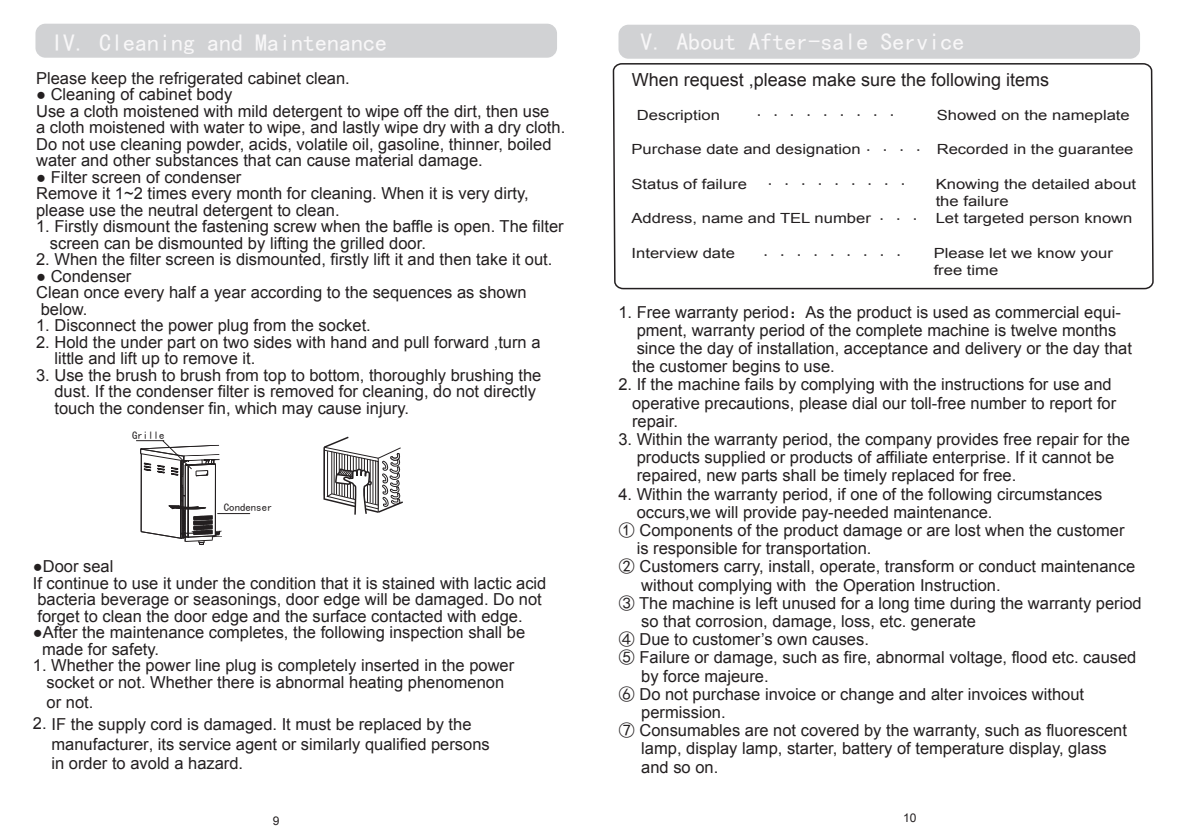
<style>
.page{position:relative;width:1190px;height:836px;background:#fff}
.page>*{position:absolute;margin:0;border:0;box-sizing:border-box;transform-origin:0 0}
.t1{font:24px "Sim Hei";color:#f8f7f8}
.t2{font:18px "Arial";color:#231f20}
.t3{font:16.5px/16.5px "Arial";color:#231f20}
.t4{font:14px/17.3px "Arial";color:#231f20;scale:1.19 1}
.t5{font:14px "FZSTK GBK1 0";color:#231f20;scale:1.19 1}
.t6{font:12px "Arial";color:#231f20}
.t7{font:10.8px "Sim Hei";color:#231f20}
.s1{font-family:"Sim Hei"}
</style>
<div class="page">
<div style="left:618px;top:25px;width:522px;height:34px;background:#d1d2d4;border-radius:10px"></div>
<svg style="left:612px;top:63px;width:542px;height:227px"></svg>
<div style="left:35px;top:24px;width:522px;height:34px;background:#d1d2d4;border-radius:10px"></div>
<svg style="left:323px;top:436px;width:80px;height:79px"></svg>
<hr style="left:218px;top:513px;width:32px;height:1px;background:#231f20">
<svg style="left:136px;top:440px;width:86px;height:105px"></svg>
<p class="t1" style="left:51px;top:31px;width:338px">IV. Cleaning and Maintenance</p>
<p class="t3" style="left:36px;top:70px;width:315px">Please keep the refrigerated cabinet clean.</p>
<p class="t3" style="left:36px;top:86px;width:531px">● Cleaning of cabinet body<br>Use a cloth moistened with mild detergent to wipe off the dirt, then use<br>a cloth moistened with water to wipe, and lastly wipe dry with a dry cloth.<br>Do not use cleaning powder, acids, volatile oil, gasoline, thinner, boiled water and other substances that can cause material damage.</p>
<p class="t3" style="left:36px;top:169px;width:494px">● Filter screen of condenser<br>Remove it 1~2 times every month for cleaning. When it is very dirty, please use the neutral detergent to clean.</p>
<p class="t3" style="left:50px;top:218px;width:515px;text-indent:-14px">1. Firstly dismount the fastening screw when the baffle is open. The filter screen can be dismounted by lifting the grilled door.</p>
<p class="t3" style="left:36px;top:251px;width:518px">2. When the filter screen is dismounted, firstly lift it and then take it out.</p>
<p class="t3" style="left:36px;top:268px;width:492px">● Condenser<br>Clean once every half a year according to the sequences as shown below.</p>
<p class="t3" style="left:36px;top:317px;width:336px">1. Disconnect the power plug from the socket.</p>
<p class="t3" style="left:54px;top:334px;width:488px;text-indent:-18px">2. Hold the under part on two sides with hand and pull forward ,turn a little and lift up to remove it.</p>
<p class="t3" style="left:54px;top:367px;width:488px;text-indent:-18px">3. Use the brush to brush from top to bottom, thoroughly brushing the dust. If the condenser filter is removed for cleaning, do not directly touch the condenser fin, which may cause injury.</p>
<p class="t7" style="left:132px;top:429px;width:34px">Grille</p>
<p class="t7" style="left:224px;top:501px;width:50px">Condenser</p>
<p class="t3" style="left:33px;top:559px;width:515px">●Door seal<br>If continue to use it under the condition that it is stained with lactic acid bacteria beverage or seasonings, door edge will be damaged. Do not forget to clean the door edge and the surface contacted with edge.</p>
<p class="t3" style="left:42px;top:625px;width:485px;text-indent:-9px">●After the maintenance completes, the following inspection shall be made for safety.</p>
<p class="t3" style="left:33px;top:658px;width:483px;text-align:center">1. Whether the power line plug is completely inserted in the power socket or not. Whether there is abnormal heating phenomenon</p>
<p class="t3" style="left:47px;top:694px;width:48px">or not.</p>
<p class="t3" style="left:33px;top:716px;width:440px">2. IF the supply cord is damaged. It must be replaced by the</p>
<p class="t3" style="left:52px;top:734px;width:440px;line-height:19.8px">manufacturer, its service agent or similarly qualified persons in order to avold a hazard.</p>
<p class="t6" style="left:273px;top:813px;width:8px">9</p>
<p class="t1" style="left:640px;top:29px;width:325px">V. About After-sale Service</p>
<p class="t2" style="left:632px;top:68px;width:419px">When request ,please make sure the following items</p>
<p class="t5" style="left:757px;top:103px;width:127px">．．．．．．．．．</p>
<p class="t4" style="left:937px;top:106px;width:164px">Showed on the nameplate</p>
<p class="t4" style="left:937px;top:141px;width:167px">Recorded in the guarantee</p>
<p class="t4" style="left:936px;top:175px;width:170px">Knowing the detailed about the failure<br>Let targeted person known</p>
<p class="t4" style="left:934px;top:245px;width:152px;line-height:16.8px">Please let we know your free time</p>
<p class="t4" style="left:637px;top:106px;width:71px">Description</p>
<p class="t4" style="left:632px;top:141px;width:194px">Purchase date and designation</p>
<p class="t4" style="left:632px;top:175px;width:99px">Status of failure</p>
<p class="t4" style="left:632px;top:210px;width:203px">Address, name and TEL number</p>
<p class="t4" style="left:632px;top:245px;width:88px">Interview date</p>
<p class="t5" style="left:866px;top:139px;width:57px">．．．．</p>
<p class="t5" style="left:768px;top:172px;width:127px">．．．．．．．．．</p>
<p class="t5" style="left:880px;top:207px;width:43px">．．．</p>
<p class="t5" style="left:764px;top:243px;width:127px">．．．．．．．．．</p>
<p class="t3" style="left:632px;top:303px;width:501px;line-height:18.2px;text-indent:-14px">1. Free warranty period<span class="s1">：</span>As the product is used as commercial equi&shy;pment, warranty period of the complete machine is twelve months since the day of installation, acceptance and delivery or the day that the customer begins to use.</p>
<p class="t3" style="left:632px;top:376px;width:486px;line-height:18.2px;text-indent:-14px">2. If the machine fails by complying with the instructions for use and operative precautions, please dial our toll-free number to report for repair.</p>
<p class="t3" style="left:637px;top:430px;width:495px;line-height:18.2px;text-indent:-18px">3. Within the warranty period, the company provides free repair for the products supplied or products of affiliate enterprise. If it cannot be repaired, new parts shall be timely replaced for free.</p>
<p class="t3" style="left:618px;top:486px;width:486px">4. Within the warranty period, if one of the following circumstances</p>
<p class="t3" style="left:637px;top:504px;width:357px">occurs,we will provide pay-needed maintenance.</p>
<p class="t3" style="left:618px;top:522px;width:508px"><span class="s1">①</span> Components of the product damage or are lost when the customer</p>
<p class="t3" style="left:637px;top:540px;width:236px">is responsible for transportation.</p>
<p class="t3" style="left:618px;top:559px;width:518px"><span class="s1">②</span> Customers carry, install, operate, transform or conduct maintenance</p>
<p class="t3" style="left:641px;top:577px;width:361px">without complying with the Operation Instruction.</p>
<p class="t3" style="left:618px;top:595px;width:525px"><span class="s1">③</span> The machine is left unused for a long time during the warranty period</p>
<p class="t3" style="left:641px;top:613px;width:336px">so that corrosion, damage, loss, etc. generate</p>
<p class="t3" style="left:618px;top:631px;width:252px"><span class="s1">④</span> Due to customer’s own causes.</p>
<p class="t3" style="left:618px;top:650px;width:520px"><span class="s1">⑤</span> Failure or damage, such as fire, abnormal voltage, flood etc. caused</p>
<p class="t3" style="left:641px;top:668px;width:129px">by force majeure.</p>
<p class="t3" style="left:618px;top:686px;width:467px"><span class="s1">⑥</span> Do not purchase invoice or change and alter invoices without</p>
<p class="t3" style="left:641px;top:704px;width:86px">permission.</p>
<p class="t3" style="left:618px;top:722px;width:510px"><span class="s1">⑦</span> Consumables are not covered by the warranty, such as fluorescent</p>
<p class="t3" style="left:641px;top:741px;width:467px">lamp, display lamp, starter, battery of temperature display, glass</p>
<p class="t3" style="left:641px;top:759px;width:79px">and so on.</p>
<p class="t6" style="left:903px;top:810px;width:15px">10</p>
</div>
